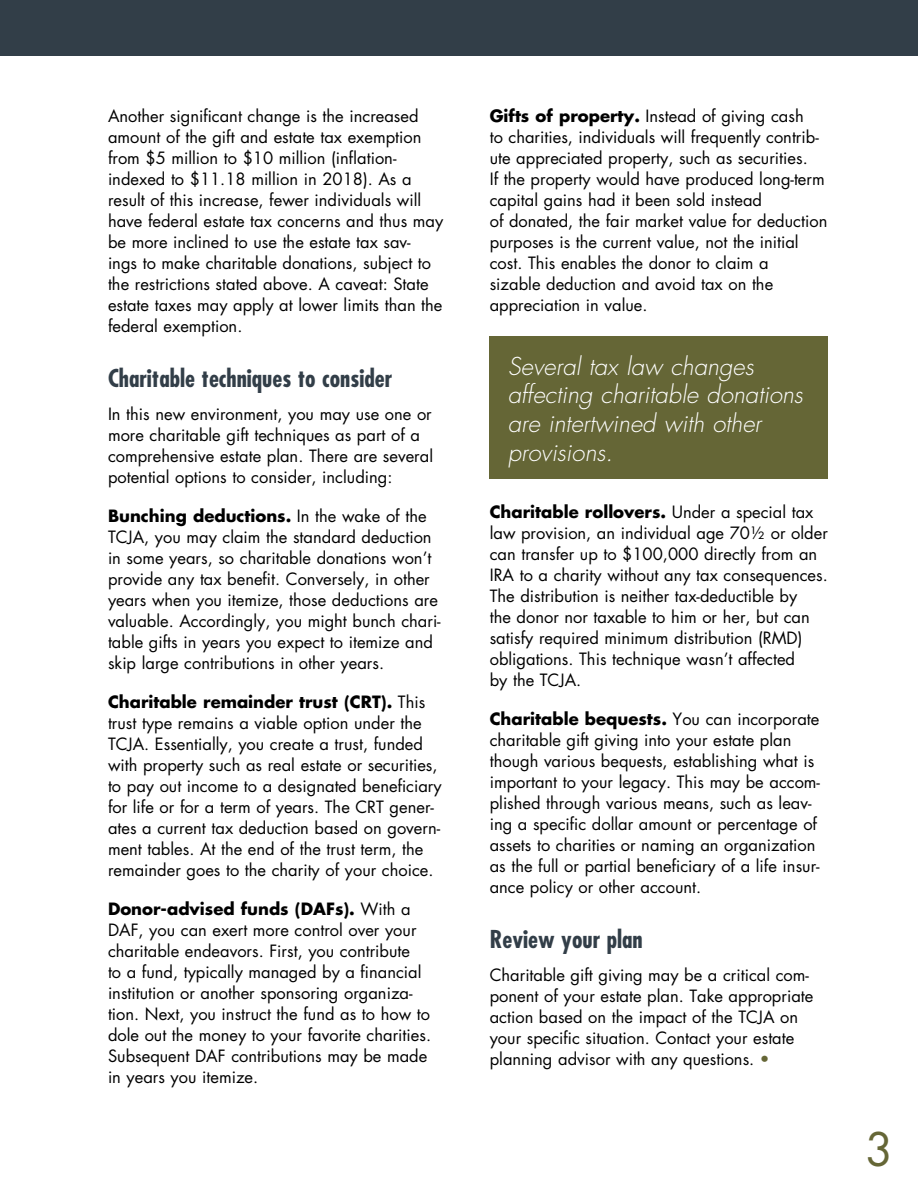
<style>
.page{position:relative;width:918px;height:1188px;background:#fff}
.page>*{position:absolute;margin:0;border:0;box-sizing:border-box;transform-origin:0 0}
.t1{font:45px "Futura Std";color:#656636}
.t2{font:italic 300 24px/28.8px "Futura Std";color:#fff}
.t3{font:700 condensed 24px "Futura Std";color:#323e48}
.t4{font:16.5px/21px "Futura Std";color:#000}
.s1{font-weight:700}
.s2{color:#656636}
</style>
<div class="page">
<div style="left:0;top:0;width:918px;height:55px;background:#323e48"></div>
<div style="left:490px;top:337px;width:338px;height:142px;background:#656636"></div>
<p class="t4" style="left:108px;top:105px;width:337px">Another significant change is the increased amount of the gift and estate tax exemption from $5 million to $10 million (inflation&shy;indexed to $11.18 million in 2018). As a result of this increase, fewer individuals will have federal estate tax concerns and thus may be more inclined to use the estate tax sav&shy;ings to make charitable donations, subject to the restrictions stated above. A caveat: State estate taxes may apply at lower limits than the federal exemption.</p>
<h2 class="t3" style="left:108px;top:363px;width:286px">Charitable techniques to consider</h2>
<p class="t4" style="left:108px;top:404px;width:327px">In this new environment, you may use one or more charitable gift techniques as part of a comprehensive estate plan. There are several potential options to consider, including:</p>
<p class="t4" style="left:108px;top:506px;width:334px"><span class="s1">Bunching deductions.</span> In the wake of the TCJA, you may claim the standard deduction in some years, so charitable donations won’t provide any tax benefit. Conversely, in other years when you itemize, those deductions are valuable. Accordingly, you might bunch chari&shy;table gifts in years you expect to itemize and skip large contributions in other years.</p>
<p class="t4" style="left:108px;top:692px;width:335px"><span class="s1">Charitable remainder trust (CRT).</span> This trust type remains a viable option under the TCJA. Essentially, you create a trust, funded with property such as real estate or securities, to pay out income to a designated beneficiary for life or for a term of years. The CRT gener&shy;ates a current tax deduction based on govern&shy;ment tables. At the end of the trust term, the remainder goes to the charity of your choice.</p>
<p class="t4" style="left:108px;top:899px;width:325px"><span class="s1">Donor-advised funds (DAFs).</span> With a DAF, you can exert more control over your charitable endeavors. First, you contribute<br>to a fund, typically managed by a financial institution or another sponsoring organiza&shy;tion. Next, you instruct the fund as to how to dole out the money to your favorite charities.<br>Subsequent DAF contributions may be made in years you itemize.</p>
<p class="t4" style="left:490px;top:105px;width:339px"><span class="s1">Gifts of property.</span> Instead of giving cash<br>to charities, individuals will frequently contrib&shy;ute appreciated property, such as securities.<br>If the property would have produced long-term capital gains had it been sold instead<br>of donated, the fair market value for deduction purposes is the current value, not the initial cost. This enables the donor to claim a<br>sizable deduction and avoid tax on the appreciation in value.</p>
<h2 class="t2" style="left:508px;top:352px;width:297px">Several tax law changes affecting charitable donations are intertwined with other provisions.</h2>
<p class="t4" style="left:490px;top:501px;width:340px"><span class="s1">Charitable rollovers.</span> Under a special tax law provision, an individual age 70½ or older can transfer up to $100,000 directly from an IRA to a charity without any tax consequences.<br>The distribution is neither tax-deductible by<br>the donor nor taxable to him or her, but can satisfy required minimum distribution (RMD) obligations. This technique wasn’t affected<br>by the TCJA.</p>
<p class="t4" style="left:490px;top:708px;width:332px"><span class="s1">Charitable bequests.</span> You can incorporate charitable gift giving into your estate plan though various bequests, establishing what is important to your legacy. This may be accom&shy;plished through various means, such as leav&shy;ing a specific dollar amount or percentage of assets to charities or naming an organization as the full or partial beneficiary of a life insur&shy;ance policy or other account.</p>
<h2 class="t3" style="left:490px;top:924px;width:155px">Review your plan</h2>
<p class="t4" style="left:490px;top:965px;width:325px">Charitable gift giving may be a critical com&shy;ponent of your estate plan. Take appropriate action based on the impact of the TCJA on your specific situation. Contact your estate planning advisor with any questions. <span class="s2">•</span></p>
<h1 class="t1" style="left:865px;top:1120px;width:29px">3</h1>
</div>
